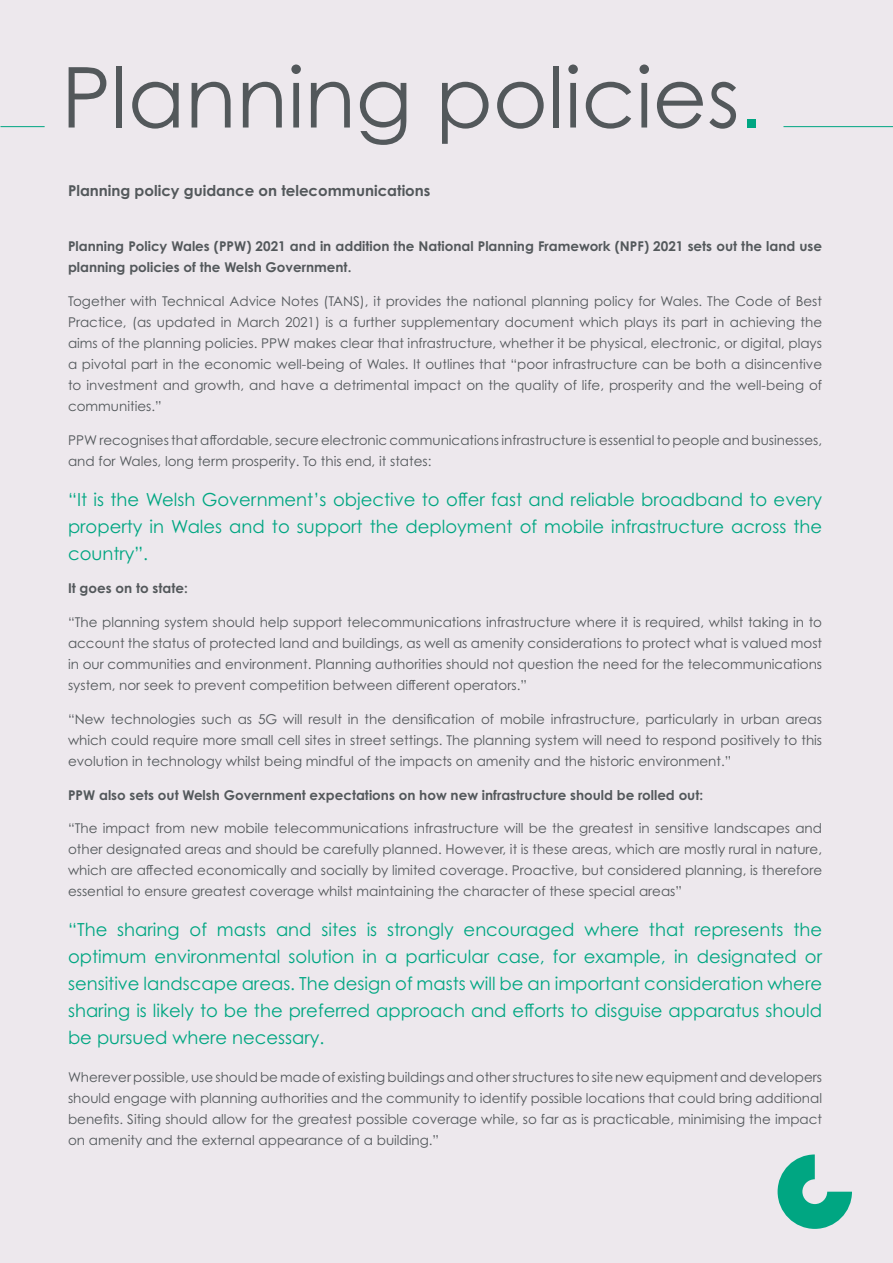
<style>
.page{position:relative;width:893px;height:1263px;background:#ede8ed}
.page>*{position:absolute;margin:0;border:0;box-sizing:border-box;transform-origin:0 0}
.t1{font:84px "Century Gothic Pro";color:#53585b}
.t2{font:18px/27px "Century Gothic Pro";color:#00a682;text-align:justify}
.t3{font:700 15px "Century Gothic Pro";color:#53585b}
.t4{font:13.5px/21px "Century Gothic Pro";color:#53585b;text-align:justify}
.t5{font:700 13.5px/21px "Century Gothic Pro";color:#53585b}
.s1{font-family:"Arial";color:#00a682}
</style>
<div class="page">
<hr style="left:0;top:126px;width:45px;height:1px;background:#00a682">
<hr style="left:783px;top:126px;width:110px;height:1px;background:#00a682">
<svg style="left:778px;top:1154px;width:74px;height:75px"></svg>
<h1 class="t1" style="left:61px;top:46px;width:703px">Planning policies<span class="s1">.</span></h1>
<p class="t3" style="left:68px;top:181px;width:364px">Planning policy guidance on telecommunications</p>
<p class="t5" style="left:68px;top:236px;width:756px">Planning Policy Wales (PPW) 2021 and in addition the National Planning Framework (NPF) 2021 sets out the land use planning policies of the Welsh Government.</p>
<p class="t4" style="left:68px;top:290px;width:756px">Together with Technical Advice Notes (TANS), it provides the national planning policy for Wales. The Code of Best Practice, (as updated in March 2021) is a further supplementary document which plays its part in achieving the aims of the planning policies. PPW makes clear that infrastructure, whether it be physical, electronic, or digital, plays a pivotal part in the economic well-being of Wales. It outlines that “poor infrastructure can be both a disincentive to investment and growth, and have a detrimental impact on the quality of life, prosperity and the well-being of communities.”</p>
<p class="t4" style="left:68px;top:429px;width:756px">PPW recognises that affordable, secure electronic communications infrastructure is essential to people and businesses, and for Wales, long term prosperity. To this end, it states:</p>
<h2 class="t2" style="left:68px;top:485px;width:756px">“It is the Welsh Government’s objective to offer fast and reliable broadband to every property in Wales and to support the deployment of mobile infrastructure across the country”.</h2>
<p class="t5" style="left:68px;top:578px;width:121px">It goes on to state:</p>
<p class="t4" style="left:68px;top:611px;width:756px">“The planning system should help support telecommunications infrastructure where it is required, whilst taking in to account the status of protected land and buildings, as well as amenity considerations to protect what is valued most in our communities and environment. Planning authorities should not question the need for the telecommunications system, nor seek to prevent competition between different operators.”</p>
<p class="t4" style="left:68px;top:708px;width:756px">“New technologies such as 5G will result in the densification of mobile infrastructure, particularly in urban areas which could require more small cell sites in street settings. The planning system will need to respond positively to this evolution in technology whilst being mindful of the impacts on amenity and the historic environment.”</p>
<p class="t5" style="left:68px;top:784px;width:637px">PPW also sets out Welsh Government expectations on how new infrastructure should be rolled out:</p>
<p class="t4" style="left:68px;top:818px;width:756px">“The impact from new mobile telecommunications infrastructure will be the greatest in sensitive landscapes and other designated areas and should be carefully planned. However, it is these areas, which are mostly rural in nature, which are affected economically and socially by limited coverage. Proactive, but considered planning, is therefore essential to ensure greatest coverage whilst maintaining the character of these special areas”</p>
<p class="t2" style="left:68px;top:916px;width:756px">“The sharing of masts and sites is strongly encouraged where that represents the optimum environmental solution in a particular case, for example, in designated or sensitive landscape areas. The design of masts will be an important consideration where sharing is likely to be the preferred approach and efforts to disguise apparatus should be pursued where necessary.</p>
<p class="t4" style="left:68px;top:1066px;width:756px">Wherever possible, use should be made of existing buildings and other structures to site new equipment and developers should engage with planning authorities and the community to identify possible locations that could bring additional benefits. Siting should allow for the greatest possible coverage while, so far as is practicable, minimising the impact on amenity and the external appearance of a building.”</p>
</div>
